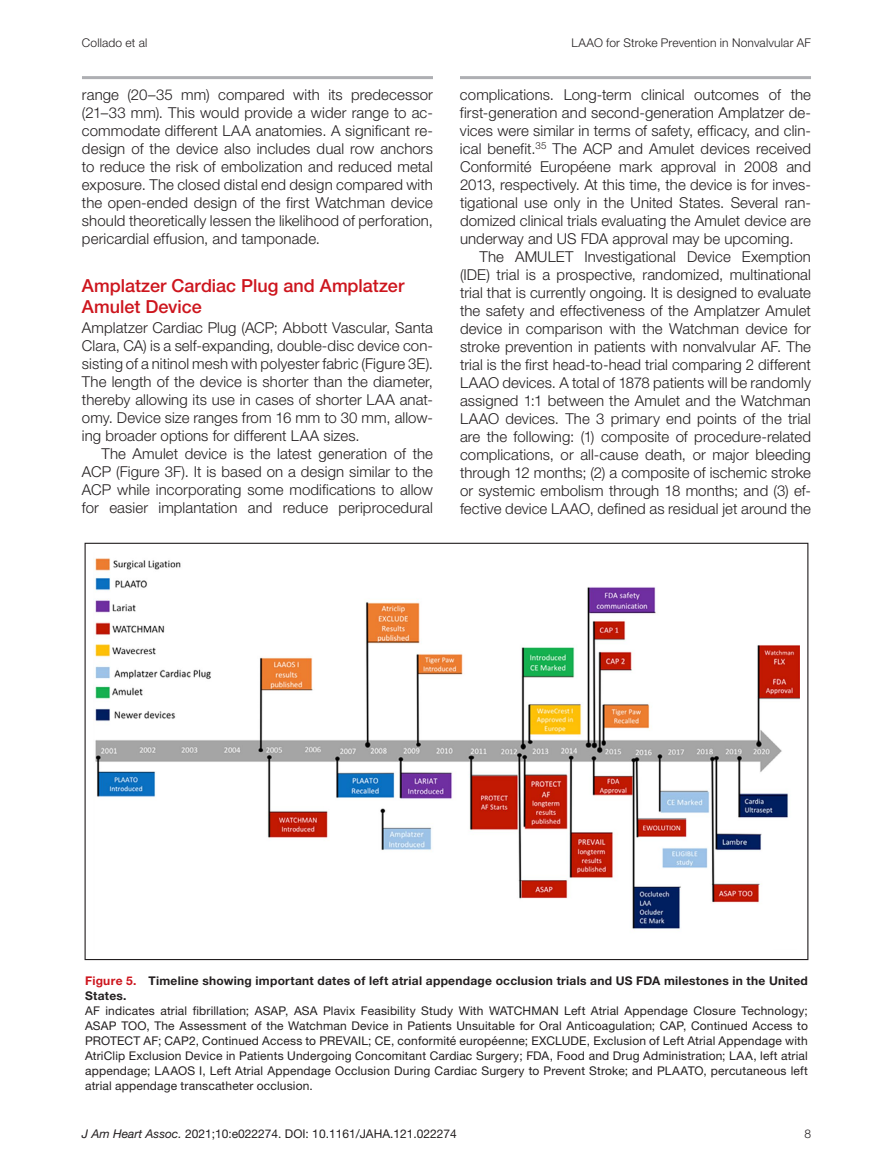
<style>
.page{position:relative;width:893px;height:1174px;background:#fff}
.page>*{position:absolute;margin:0;border:0;box-sizing:border-box;transform-origin:0 0}
.t1{font:500 18px/21px "Helvetica Neue LT Std";color:#cd151d}
.t2{font:300 15px/18px "Helvetica Neue LT Std";letter-spacing:.005em;color:#231f20;text-align:justify}
.t3{font:12px/15px "Helvetica Neue LT Std";letter-spacing:.01em;color:#231f20;text-align:justify}
.t4{font:700 12px/15px "Helvetica Neue LT Std";letter-spacing:.025em;color:#231f20}
.t5{font:300 12px "Helvetica Neue LT Std";letter-spacing:.015em;color:#231f20}
.s1{color:#cd151d}
.s2{font-style:italic}
</style>
<div class="page">
<img style="left:94px;top:558px;width:705px;height:371px">
<hr style="left:82px;top:76px;width:351px;height:3px;background:#aeafb3">
<hr style="left:460px;top:76px;width:351px;height:3px;background:#aeafb3">
<p class="t5" style="left:82px;top:35px;width:67px">Collado et al</p>
<p class="t5" style="left:571px;top:35px;width:241px">LAAO for Stroke Prevention in Nonvalvular AF</p>
<p class="t2" style="left:82px;top:85px;width:353px">range (20–35 mm) compared with its predecessor (21–33 mm). This would provide a wider range to ac&shy;commodate different LAA anatomies. A significant re&shy;design of the device also includes dual row anchors to reduce the risk of embolization and reduced metal exposure. The closed distal end design compared with the open-ended design of the first Watchman device should theoretically lessen the likelihood of perforation, pericardial effusion, and tamponade.</p>
<p class="t1" style="left:82px;top:275px;width:324px">Amplatzer Cardiac Plug and Amplatzer<br>Amulet Device</p>
<p class="t2" style="left:82px;top:319px;width:353px">Amplatzer Cardiac Plug (ACP; Abbott Vascular, Santa Clara, CA) is a self-expanding, double-disc device con&shy;sisting of a nitinol mesh with polyester fabric (Figure 3E).<br>The length of the device is shorter than the diameter, thereby allowing its use in cases of shorter LAA anat&shy;omy. Device size ranges from 16 mm to 30 mm, allow&shy;ing broader options for different LAA sizes.</p>
<p class="t2" style="left:82px;top:445px;width:352px;text-indent:20px">The Amulet device is the latest generation of the ACP (Figure 3F). It is based on a design similar to the ACP while incorporating some modifications to allow for easier implantation and reduce periprocedural</p>
<p class="t2" style="left:460px;top:85px;width:353px">complications. Long-term clinical outcomes of the first-generation and second-generation Amplatzer de&shy;vices were similar in terms of safety, efficacy, and clin&shy;ical benefit.<sup>35</sup> The ACP and Amulet devices received Conformité Européene mark approval in 2008 and 2013, respectively. At this time, the device is for inves&shy;tigational use only in the United States. Several ran&shy;domized clinical trials evaluating the Amulet device are underway and US FDA approval may be upcoming.</p>
<p class="t2" style="left:460px;top:247px;width:353px;text-indent:20px">The AMULET Investigational Device Exemption (IDE) trial is a prospective, randomized, multinational trial that is currently ongoing. It is designed to evaluate the safety and effectiveness of the Amplatzer Amulet device in comparison with the Watchman device for stroke prevention in patients with nonvalvular AF. The trial is the first head-to-head trial comparing 2 different LAAO devices. A total of 1878 patients will be randomly assigned 1:1 between the Amulet and the Watchman LAAO devices. The 3 primary end points of the trial are the following: (1) composite of procedure-related complications, or all-cause death, or major bleeding through 12 months; (2) a composite of ischemic stroke or systemic embolism through 18 months; and (3) ef&shy;fective device LAAO, defined as residual jet around the</p>
<p class="t4" style="left:85px;top:973px;width:724px"><span class="s1">Figure 5.</span> Timeline showing important dates of left atrial appendage occlusion trials and US FDA milestones in the United<br>States.</p>
<p class="t3" style="left:85px;top:1003px;width:724px">AF indicates atrial fibrillation; ASAP, ASA Plavix Feasibility Study With WATCHMAN Left Atrial Appendage Closure Technology; ASAP TOO, The Assessment of the Watchman Device in Patients Unsuitable for Oral Anticoagulation; CAP, Continued Access to PROTECT AF; CAP2, Continued Access to PREVAIL; CE, conformité européenne; EXCLUDE, Exclusion of Left Atrial Appendage with AtriClip Exclusion Device in Patients Undergoing Concomitant Cardiac Surgery; FDA, Food and Drug Administration; LAA, left atrial appendage; LAAOS I, Left Atrial Appendage Occlusion During Cardiac Surgery to Prevent Stroke; and PLAATO, percutaneous left atrial appendage transcatheter occlusion.</p>
<p class="t3" style="left:82px;top:1126px;width:376px"><span class="s2">J Am Heart Assoc.</span> 2021;10:e022274. DOI: 10.1161/JAHA.121.022274</p>
<p class="t5" style="left:804px;top:1126px;width:8px">8</p>
</div>
